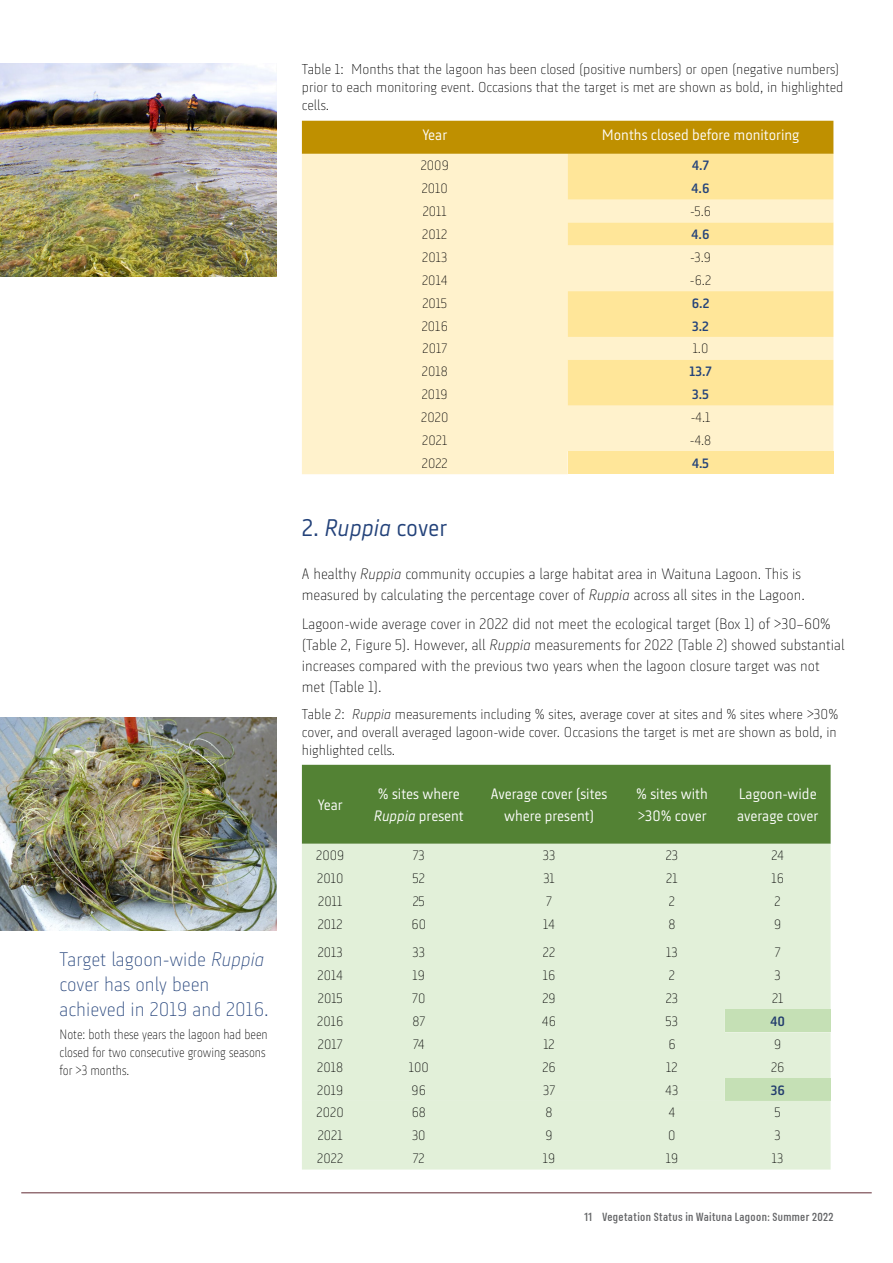
<style>
.page{position:relative;width:893px;height:1263px;background:#fff}
.page>*{position:absolute;margin:0;border:0;box-sizing:border-box;transform-origin:0 0}
.t1{font:24px "Klampenborg";letter-spacing:-.005em;color:#23427a}
.t2{font:300 19.5px/24.8px "Klampenborg";color:#23427a}
.t3{font:300 15px/21px "Klampenborg";color:#000}
.t4{font:15px/22.5px "Klampenborg";color:#fff}
.t5{font:300 14.25px/18px "Klampenborg";color:#000}
.t6{font:300 13.5px "Klampenborg";color:#000}
.t7{font:300 13.5px/18px "Klampenborg";color:#000;scale:.9 1}
.t8{font:500 13.5px "Klampenborg";color:#23427a}
.t9{font:500 13.5px "Klampenborg";color:#213c6d}
.t10{font:500 12px "FS Industrie Cd";letter-spacing:.03em;color:#636466}
.s1{font-style:italic}
</style>
<div class="page">
<hr style="left:21px;top:1192px;width:851px;height:1px;background:#622a33">
<div style="left:302px;top:121px;width:531px;height:33px;background:#bf9000"></div>
<div style="left:302px;top:154px;width:531px;height:320px;background:#fff2cc"></div>
<svg style="left:568px;top:154px;width:265px;height:252px;background:#ffeaab"></svg>
<div style="left:568px;top:451px;width:265px;height:23px;background:#ffe699"></div>
<div style="left:302px;top:765px;width:529px;height:79px;background:#538234"></div>
<div style="left:302px;top:844px;width:529px;height:257px;background:#e2f0d9"></div>
<div style="left:725px;top:1009px;width:106px;height:23px;background:#c5e0b5"></div>
<div style="left:725px;top:1078px;width:106px;height:23px;background:#c5e0b5"></div>
<div style="left:302px;top:1101px;width:529px;height:68px;background:#e2f0d9"></div>
<img style="left:0;top:718px;width:276px;height:212px">
<img style="left:0;top:64px;width:276px;height:212px">
<h2 class="t2" style="left:60px;top:947px;width:211px">Target lagoon-wide <span class="s1">Ruppia </span>cover has only been achieved in 2019 and 2016.</h2>
<p class="t7" style="left:60px;top:1025px;width:233px">Note: both these years the lagoon had been closed for two consecutive growing seasons for &gt;3 months.</p>
<p class="t5" style="left:302px;top:60px;width:543px">Table 1: Months that the lagoon has been closed (positive numbers) or open (negative numbers) prior to each monitoring event. Occasions that the target is met are shown as bold, in highlighted cells.</p>
<p class="t4" style="left:422px;top:124px;width:26px">Year</p>
<p class="t4" style="left:602px;top:124px;width:199px">Months closed before monitoring</p>
<p class="t6" style="left:421px;top:157px;width:30px">2009</p>
<p class="t8" style="left:692px;top:157px;width:18px">4.7</p>
<p class="t6" style="left:422px;top:180px;width:28px">2010</p>
<p class="t8" style="left:692px;top:179px;width:19px">4.6</p>
<p class="t6" style="left:423px;top:203px;width:26px">2011</p>
<p class="t6" style="left:690px;top:203px;width:23px">-5.6</p>
<p class="t6" style="left:422px;top:226px;width:27px">2012</p>
<p class="t8" style="left:692px;top:225px;width:19px">4.6</p>
<p class="t6" style="left:422px;top:249px;width:27px">2013</p>
<p class="t6" style="left:690px;top:249px;width:22px">-3.9</p>
<p class="t6" style="left:422px;top:271px;width:27px">2014</p>
<p class="t6" style="left:690px;top:271px;width:23px">-6.2</p>
<p class="t6" style="left:422px;top:294px;width:26px">2015</p>
<p class="t8" style="left:692px;top:294px;width:19px">6.2</p>
<p class="t6" style="left:422px;top:317px;width:28px">2016</p>
<p class="t8" style="left:692px;top:317px;width:18px">3.2</p>
<p class="t6" style="left:422px;top:340px;width:26px">2017</p>
<p class="t6" style="left:693px;top:340px;width:17px">1.0</p>
<p class="t6" style="left:422px;top:363px;width:27px">2018</p>
<p class="t8" style="left:689px;top:363px;width:24px">13.7</p>
<p class="t6" style="left:422px;top:386px;width:28px">2019</p>
<p class="t8" style="left:692px;top:385px;width:18px">3.5</p>
<p class="t6" style="left:421px;top:409px;width:29px">2020</p>
<p class="t6" style="left:691px;top:409px;width:21px">-4.1</p>
<p class="t6" style="left:422px;top:432px;width:27px">2021</p>
<p class="t6" style="left:690px;top:432px;width:23px">-4.8</p>
<p class="t6" style="left:422px;top:455px;width:28px">2022</p>
<p class="t8" style="left:692px;top:454px;width:18px">4.5</p>
<h1 class="t1" style="left:302px;top:512px;width:147px">2. <span class="s1">Ruppia</span> cover</h1>
<p class="t3" style="left:302px;top:562px;width:504px">A healthy <span class="s1">Ruppia</span> community occupies a large habitat area in Waituna Lagoon. This is measured by calculating the percentage cover of <span class="s1">Ruppia</span> across all sites in the Lagoon.</p>
<p class="t3" style="left:302px;top:613px;width:544px">Lagoon-wide average cover in 2022 did not meet the ecological target (Box 1) of &gt;30–60% (Table 2, Figure 5). However, all <span class="s1">Ruppia</span> measurements for 2022 (Table 2) showed substantial increases compared with the previous two years when the lagoon closure target was not met (Table 1).</p>
<p class="t5" style="left:302px;top:704px;width:538px;text-align:justify">Table 2: <span class="s1">Ruppia</span> measurements including % sites, average cover at sites and % sites where &gt;30% cover, and overall averaged lagoon-wide cover. Occasions the target is met are shown as bold, in highlighted cells.</p>
<p class="t4" style="left:318px;top:793px;width:26px">Year</p>
<p class="t4" style="left:374px;top:782px;width:91px">% sites where<br><span class="s1">Ruppia</span> present</p>
<p class="t4" style="left:491px;top:782px;width:118px;text-align:center">Average cover (sites where present)</p>
<p class="t4" style="left:636px;top:782px;width:73px">% sites with &gt;30% cover</p>
<p class="t4" style="left:737px;top:782px;width:83px">Lagoon-wide average cover</p>
<p class="t6" style="left:316px;top:847px;width:30px">2009</p>
<p class="t6" style="left:413px;top:847px;width:14px">73</p>
<p class="t6" style="left:543px;top:847px;width:14px">33</p>
<p class="t6" style="left:666px;top:847px;width:14px">23</p>
<p class="t6" style="left:771px;top:847px;width:14px">24</p>
<p class="t6" style="left:317px;top:870px;width:28px">2010</p>
<p class="t6" style="left:413px;top:870px;width:14px">52</p>
<p class="t6" style="left:543px;top:870px;width:13px">31</p>
<p class="t6" style="left:666px;top:870px;width:13px">21</p>
<p class="t6" style="left:771px;top:870px;width:14px">16</p>
<p class="t6" style="left:318px;top:893px;width:26px">2011</p>
<p class="t6" style="left:413px;top:893px;width:14px">25</p>
<p class="t6" style="left:546px;top:893px;width:7px">7</p>
<p class="t6" style="left:669px;top:893px;width:8px">2</p>
<p class="t6" style="left:775px;top:893px;width:8px">2</p>
<p class="t6" style="left:318px;top:916px;width:27px">2012</p>
<p class="t6" style="left:412px;top:916px;width:16px">60</p>
<p class="t6" style="left:543px;top:916px;width:13px">14</p>
<p class="t6" style="left:668px;top:916px;width:9px">8</p>
<p class="t6" style="left:774px;top:916px;width:9px">9</p>
<p class="t6" style="left:318px;top:944px;width:27px">2013</p>
<p class="t6" style="left:413px;top:944px;width:14px">33</p>
<p class="t6" style="left:543px;top:944px;width:14px">22</p>
<p class="t6" style="left:666px;top:944px;width:13px">13</p>
<p class="t6" style="left:775px;top:944px;width:7px">7</p>
<p class="t6" style="left:318px;top:967px;width:27px">2014</p>
<p class="t6" style="left:413px;top:967px;width:14px">19</p>
<p class="t6" style="left:543px;top:967px;width:14px">16</p>
<p class="t6" style="left:669px;top:967px;width:8px">2</p>
<p class="t6" style="left:775px;top:967px;width:8px">3</p>
<p class="t6" style="left:318px;top:990px;width:26px">2015</p>
<p class="t6" style="left:412px;top:990px;width:15px">70</p>
<p class="t6" style="left:542px;top:990px;width:15px">29</p>
<p class="t6" style="left:666px;top:990px;width:14px">23</p>
<p class="t6" style="left:772px;top:990px;width:13px">21</p>
<p class="t6" style="left:317px;top:1012px;width:28px">2016</p>
<p class="t6" style="left:412px;top:1012px;width:14px">87</p>
<p class="t6" style="left:542px;top:1012px;width:15px">46</p>
<p class="t6" style="left:666px;top:1012px;width:14px">53</p>
<p class="t9" style="left:770px;top:1012px;width:16px">40</p>
<p class="t6" style="left:318px;top:1035px;width:26px">2017</p>
<p class="t6" style="left:413px;top:1035px;width:13px">74</p>
<p class="t6" style="left:543px;top:1035px;width:13px">12</p>
<p class="t6" style="left:668px;top:1035px;width:9px">6</p>
<p class="t6" style="left:774px;top:1035px;width:9px">9</p>
<p class="t6" style="left:317px;top:1058px;width:27px">2018</p>
<p class="t6" style="left:409px;top:1058px;width:22px">100</p>
<p class="t6" style="left:542px;top:1058px;width:15px">26</p>
<p class="t6" style="left:666px;top:1058px;width:13px">12</p>
<p class="t6" style="left:771px;top:1058px;width:15px">26</p>
<p class="t6" style="left:317px;top:1081px;width:28px">2019</p>
<p class="t6" style="left:412px;top:1081px;width:16px">96</p>
<p class="t6" style="left:543px;top:1081px;width:14px">37</p>
<p class="t6" style="left:666px;top:1081px;width:14px">43</p>
<p class="t9" style="left:771px;top:1081px;width:16px">36</p>
<p class="t6" style="left:317px;top:1104px;width:29px">2020</p>
<p class="t6" style="left:412px;top:1104px;width:16px">68</p>
<p class="t6" style="left:546px;top:1104px;width:9px">8</p>
<p class="t6" style="left:669px;top:1104px;width:8px">4</p>
<p class="t6" style="left:775px;top:1104px;width:7px">5</p>
<p class="t6" style="left:318px;top:1127px;width:27px">2021</p>
<p class="t6" style="left:412px;top:1127px;width:15px">30</p>
<p class="t6" style="left:545px;top:1127px;width:9px">9</p>
<p class="t6" style="left:668px;top:1127px;width:9px">0</p>
<p class="t6" style="left:775px;top:1127px;width:8px">3</p>
<p class="t6" style="left:317px;top:1150px;width:28px">2022</p>
<p class="t6" style="left:413px;top:1150px;width:13px">72</p>
<p class="t6" style="left:543px;top:1150px;width:14px">19</p>
<p class="t6" style="left:666px;top:1150px;width:14px">19</p>
<p class="t6" style="left:772px;top:1150px;width:13px">13</p>
<p class="t10" style="left:584px;top:1210px;width:251px">11 Vegetation Status in Waituna Lagoon: Summer 2022</p>
</div>
